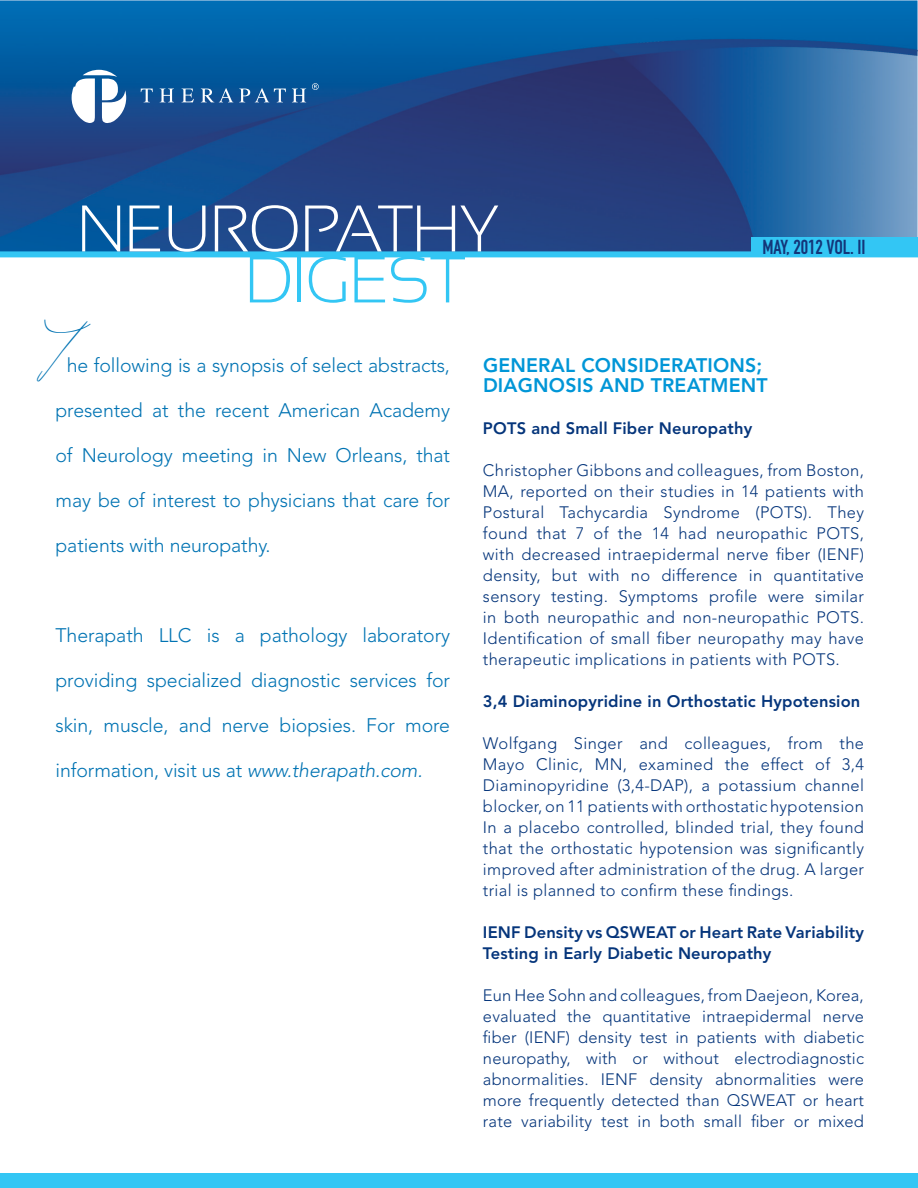
<style>
.page{position:relative;width:918px;height:1188px;background:#fff}
.page>*{position:absolute;margin:0;border:0;box-sizing:border-box;transform-origin:0 0}
.t1{font:300 65.7px "Sansation";letter-spacing:-.005em;color:#fff}
.t2{font:300 65.7px "Sansation";letter-spacing:-.005em;color:#33c6f4}
.t3{font:45px "Marmalade JF";color:#0073b3}
.t4{font:19.95px "DIN Engschrift";letter-spacing:-.005em;color:#133679}
.t5{font:300 19.5px "Avenir";letter-spacing:-.005em;color:#0073b3}
.t6{font:800 19.5px/19.5px "Avenir";letter-spacing:.01em;color:#0096d7}
.t7{font:300 16.5px/21px "Avenir";letter-spacing:.02em;color:#05357b;text-align:justify}
.t8{font:800 16.5px/21px "Avenir";letter-spacing:.01em;color:#05357b}
.s1{font-style:italic}
</style>
<div class="page">
<img style="left:0;top:0;width:918px;height:251px">
<div style="left:0;top:251px;width:918px;height:6px;background:#33c6f4"></div>
<svg style="left:72px;top:70px;width:54px;height:53px"></svg>
<svg style="left:292px;top:89px;width:14px;height:13px"></svg>
<svg style="left:239px;top:88px;width:47px;height:14px"></svg>
<svg style="left:201px;top:88px;width:32px;height:14px"></svg>
<svg style="left:182px;top:89px;width:12px;height:13px"></svg>
<svg style="left:160px;top:89px;width:14px;height:13px"></svg>
<svg style="left:141px;top:89px;width:12px;height:13px"></svg>
<svg style="left:312px;top:83px;width:7px;height:7px"></svg>
<div style="left:752px;top:237px;width:166px;height:16px;background:#33c6f4"></div>
<div style="left:0;top:1173px;width:918px;height:15px;background:#33c6f4"></div>
<h1 class="t1" style="left:77px;top:193px;width:423px">NEUROPATHY</h1>
<h1 class="t2" style="left:245px;top:244px;width:221px">DIGEST</h1>
<p class="t4" style="left:762px;top:235px;width:104px">MAY, 2012 VOL. II</p>
<h2 class="t3" style="left:33px;top:332px;width:59px">T</h2>
<p class="t5" style="left:67px;top:354px;width:385px">he following is a synopsis of select abstracts,</p>
<p class="t5" style="left:56px;top:399px;width:396px">presented at the recent American Academy</p>
<p class="t5" style="left:56px;top:444px;width:396px">of Neurology meeting in New Orleans, that</p>
<p class="t5" style="left:56px;top:489px;width:396px">may be of interest to physicians that care for</p>
<p class="t5" style="left:56px;top:534px;width:217px">patients with neuropathy.</p>
<p class="t5" style="left:56px;top:624px;width:396px">Therapath LLC is a pathology laboratory</p>
<p class="t5" style="left:56px;top:669px;width:396px">providing specialized diagnostic services for</p>
<p class="t5" style="left:56px;top:714px;width:396px">skin, muscle, and nerve biopsies. For more</p>
<p class="t5" style="left:56px;top:759px;width:368px">information, visit us at <span class="s1">www.therapath.com.</span></p>
<p class="t6" style="left:483px;top:356px;width:286px">GENERAL CONSIDERATIONS;<br>DIAGNOSIS AND TREATMENT</p>
<p class="t8" style="left:483px;top:417px;width:271px">POTS and Small Fiber Neuropathy</p>
<p class="t7" style="left:483px;top:459px;width:383px">Christopher Gibbons and colleagues, from Boston, MA, reported on their studies in 14 patients with Postural Tachycardia Syndrome (POTS). They found that 7 of the 14 had neuropathic POTS, with decreased intraepidermal nerve fiber (IENF) density, but with no difference in quantitative sensory testing. Symptoms profile were similar in both neuropathic and non-neuropathic POTS.<br>Identification of small fiber neuropathy may have therapeutic implications in patients with POTS.</p>
<p class="t8" style="left:483px;top:690px;width:379px">3,4 Diaminopyridine in Orthostatic Hypotension</p>
<p class="t7" style="left:483px;top:732px;width:383px">Wolfgang Singer and colleagues, from the Mayo Clinic, MN, examined the effect of 3,4<br>Diaminopyridine (3,4-DAP), a potassium channel blocker, on 11 patients with orthostatic hypotension In a placebo controlled, blinded trial, they found that the orthostatic hypotension was significantly improved after administration of the drug. A larger trial is planned to confirm these findings.</p>
<p class="t8" style="left:483px;top:921px;width:383px">IENF Density vs QSWEAT or Heart Rate Variability<br>Testing in Early Diabetic Neuropathy</p>
<p class="t7" style="left:483px;top:984px;width:383px">Eun Hee Sohn and colleagues, from Daejeon, Korea, evaluated the quantitative intraepidermal nerve fiber (IENF) density test in patients with diabetic neuropathy, with or without electrodiagnostic abnormalities. IENF density abnormalities were more frequently detected than QSWEAT or heart rate variability test in both small fiber or mixed</p>
</div>
